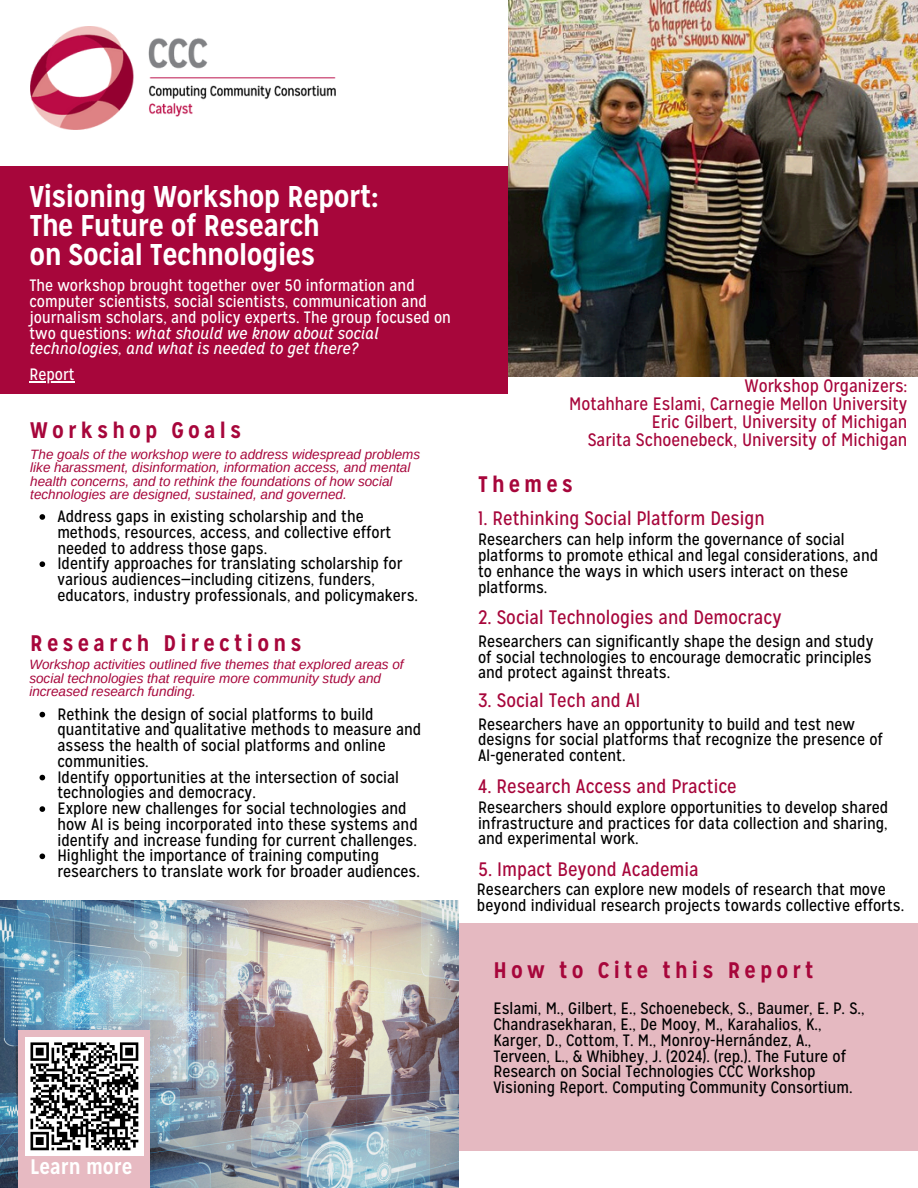
<style>
.page{position:relative;width:918px;height:1188px;background:#fff}
.page>*{position:absolute;margin:0;border:0;box-sizing:border-box;transform-origin:0 0}
.t1{font:700 30px/29.2px "Mission Gothic";letter-spacing:-.015em;color:#fff}
.t2{font:700 22.5px "Mission Gothic";letter-spacing:.185em;color:#a7063b}
.t3{font:700 21px "Mission Gothic";color:#fff}
.t4{font:19.5px "Mission Gothic";color:#a7063b}
.t5{font:18px/18px "Mission Gothic";color:#a7063b;text-align:right}
.t6{font:16.5px/15.8px "Mission Gothic";color:#000}
.t7{font:16.5px/15.8px "Mission Gothic";color:#fff}
.t8{font:italic 13.5px/13.5px "Arimo";color:#a7063b}
.s1{font-style:italic}
</style>
<div class="page">
<div style="left:412px;top:924px;width:506px;height:227px;background:#e5b9c1"></div>
<div style="left:0;top:166px;width:508px;height:228px;background:#a7063b"></div>
<img style="left:508px;top:0;width:410px;height:376px">
<img style="left:30px;top:27px;width:305px;height:102px">
<img style="left:0;top:901px;width:459px;height:287px">
<svg style="left:40px;top:712px;width:5px;height:5px"></svg>
<svg style="left:40px;top:775px;width:5px;height:5px"></svg>
<svg style="left:40px;top:806px;width:5px;height:6px"></svg>
<svg style="left:40px;top:854px;width:5px;height:5px"></svg>
<div style="left:19px;top:1030px;width:131px;height:158px;background:#e7bac2"></div>
<div style="left:25px;top:1037px;width:119px;height:119px;background:#fff"></div>
<svg style="left:30px;top:1042px;width:109px;height:109px"></svg>
<svg style="left:40px;top:514px;width:5px;height:6px"></svg>
<svg style="left:40px;top:561px;width:5px;height:6px"></svg>
<hr style="left:29px;top:381px;width:46px;height:1px;background:#fff">
<p class="t1" style="left:29px;top:182px;width:351px">Visioning Workshop Report:<br>The Future of Research<br>on Social Technologies</p>
<h1 class="t7" style="left:29px;top:278px;width:423px">The workshop brought together over 50 information and computer scientists, social scientists, communication and journalism scholars, and policy experts. The group focused on two questions: <span class="s1">what should we know about social technologies, and what is needed to get there?</span></h1>
<h2 class="t7" style="left:29px;top:366px;width:47px">Report</h2>
<p class="t2" style="left:30px;top:415px;width:212px">Workshop Goals</p>
<h4 class="t8" style="left:30px;top:447px;width:391px">The goals of the workshop were to address widespread problems like harassment, disinformation, information access, and mental health concerns, and to rethink the foundations of how social technologies are designed, sustained, and governed.</h4>
<p class="t6" style="left:57px;top:508px;width:335px">Address gaps in existing scholarship and the methods, resources, access, and collective effort needed to address those gaps.</p>
<p class="t6" style="left:57px;top:556px;width:362px">Identify approaches for translating scholarship for various audiences—including citizens, funders, educators, industry professionals, and policymakers.</p>
<h2 class="t2" style="left:30px;top:629px;width:273px">Research Directions</h2>
<h3 class="t8" style="left:29px;top:658px;width:376px">Workshop activities outlined five themes that explored areas of social technologies that require more community study and increased research funding.</h3>
<p class="t6" style="left:57px;top:706px;width:365px">Rethink the design of social platforms to build quantitative and qualitative methods to measure and assess the health of social platforms and online communities.</p>
<p class="t6" style="left:57px;top:769px;width:343px">Identify opportunities at the intersection of social technologies and democracy.</p>
<p class="t6" style="left:57px;top:800px;width:362px">Explore new challenges for social technologies and how AI is being incorporated into these systems and identify and increase funding for current challenges.</p>
<h4 class="t6" style="left:57px;top:848px;width:364px">Highlight the importance of training computing researchers to translate work for broader audiences.</h4>
<h3 class="t3" style="left:30px;top:1153px;width:104px">Learn more</h3>
<p class="t5" style="left:569px;top:377px;width:340px">Workshop Organizers:<br>Motahhare Eslami, Carnegie Mellon University Eric Gilbert, University of Michigan<br>Sarita Schoenebeck, University of Michigan</p>
<h2 class="t2" style="left:478px;top:470px;width:97px">Themes</h2>
<h4 class="t4" style="left:478px;top:505px;width:288px">1. Rethinking Social Platform Design</h4>
<h3 class="t6" style="left:478px;top:532px;width:402px">Researchers can help inform the governance of social platforms to promote ethical and legal considerations, and to enhance the ways in which users interact on these platforms.</h3>
<p class="t6" style="left:478px;top:633px;width:397px;text-align:justify">Researchers can significantly shape the design and study of social technologies to encourage democratic principles and protect against threats.</p>
<p class="t4" style="left:478px;top:687px;width:164px">3. Social Tech and AI</p>
<p class="t6" style="left:478px;top:716px;width:406px">Researchers have an opportunity to build and test new designs for social platforms that recognize the presence of<br>AI-generated content.</p>
<p class="t4" style="left:478px;top:605px;width:305px">2. Social Technologies and Democracy</p>
<h4 class="t4" style="left:478px;top:773px;width:260px">4. Research Access and Practice</h4>
<p class="t6" style="left:478px;top:799px;width:412px;text-align:justify">Researchers should explore opportunities to develop shared infrastructure and practices for data collection and sharing, and experimental work.</p>
<h4 class="t4" style="left:478px;top:856px;width:222px">5. Impact Beyond Academia</h4>
<h3 class="t6" style="left:477px;top:882px;width:429px">Researchers can explore new models of research that move beyond individual research projects towards collective efforts.</h3>
<h3 class="t2" style="left:493px;top:955px;width:322px">How to Cite this Report</h3>
<h2 class="t6" style="left:493px;top:1001px;width:373px">Eslami, M., Gilbert, E., Schoenebeck, S., Baumer, E. P. S., Chandrasekharan, E., De Mooy, M., Karahalios, K., Karger, D., Cottom, T. M., Monroy-Hernández, A., Terveen, L., &amp; Whibhey, J. (2024). (rep.). The Future of Research on Social Technologies CCC Workshop Visioning Report. Computing Community Consortium.</h2>
</div>
